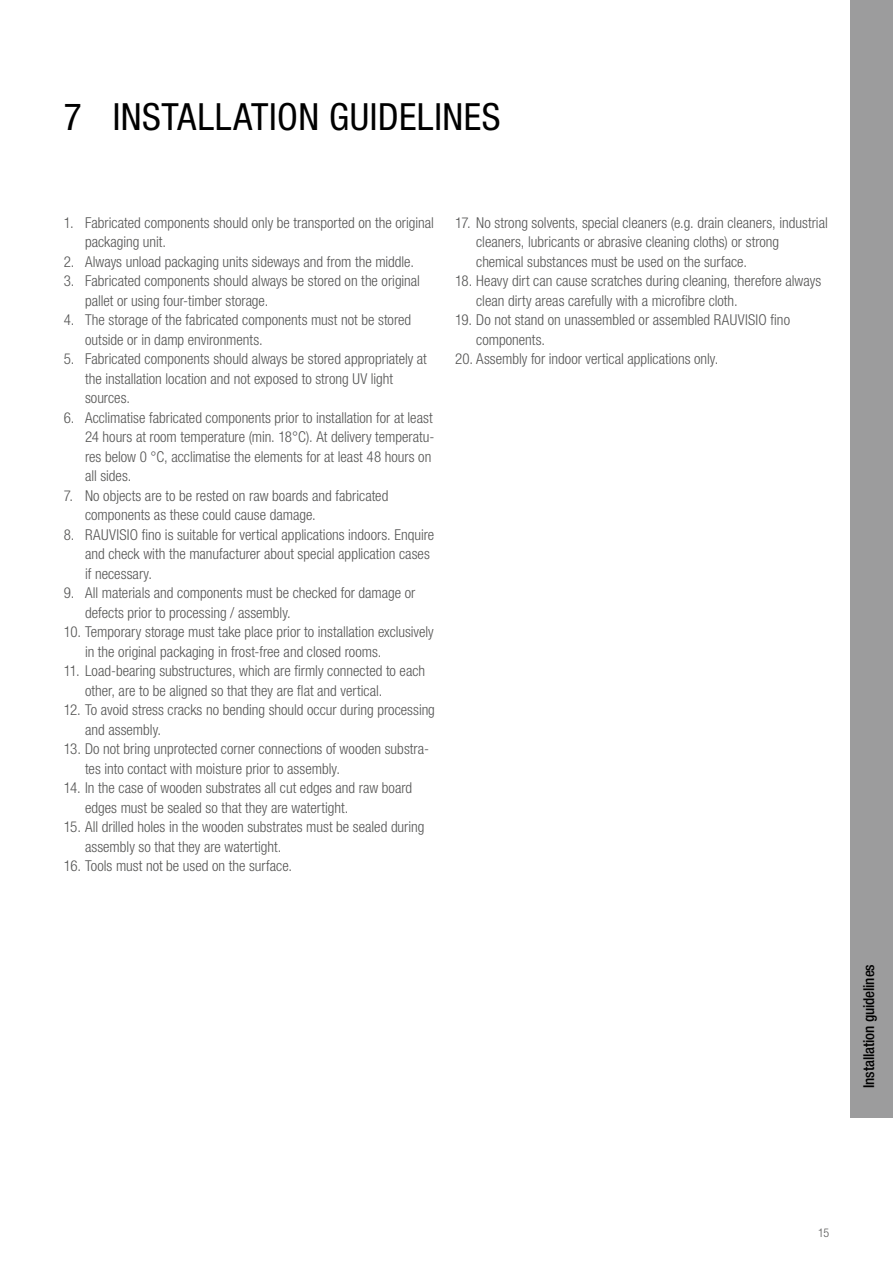
<style>
.page{position:relative;width:893px;height:1263px;background:#fff}
.page>*{position:absolute;margin:0;border:0;box-sizing:border-box;transform-origin:0 0}
.t1{font:condensed 37.5px "Helvetica Neue LTW1 G";letter-spacing:.015em;color:#000}
.t2{font:300 condensed 15px/19.5px "Helvetica Neue LTW1 G";color:#565655}
.t3{font:500 condensed 15px "Helvetica Neue LTW1 G";letter-spacing:-.005em;color:#000}
.t4{font:300 condensed 12px "Helvetica Neue LTW1 G";color:#565655}
</style>
<div class="page">
<div style="left:850px;top:0;width:43px;height:1118px;background:#9c9c9d"></div>
<p class="t1" style="left:64px;top:95px;width:438px">7 INSTALLATION GUIDELINES</p>
<p class="t2" style="left:85px;top:213px;width:350px;text-indent:-21px">1. Fabricated components should only be transported on the original packaging unit.</p>
<p class="t2" style="left:64px;top:252px;width:352px">2. Always unload packaging units sideways and from the middle.</p>
<p class="t2" style="left:85px;top:271px;width:336px;text-indent:-21px">3. Fabricated components should always be stored on the original pallet or using four-timber storage.</p>
<p class="t2" style="left:85px;top:310px;width:328px;text-indent:-21px">4. The storage of the fabricated components must not be stored outside or in damp environments.</p>
<p class="t2" style="left:85px;top:349px;width:343px;text-indent:-21px">5. Fabricated components should always be stored appropriately at the installation location and not exposed to strong UV light sources.</p>
<p class="t2" style="left:85px;top:408px;width:351px;text-indent:-21px">6. Acclimatise fabricated components prior to installation for at least 24 hours at room temperature (min. 18°C). At delivery temperatu&shy;res below 0 °C, acclimatise the elements for at least 48 hours on all sides.</p>
<p class="t2" style="left:85px;top:486px;width:305px;text-indent:-21px">7. No objects are to be rested on raw boards and fabricated components as these could cause damage.</p>
<p class="t2" style="left:85px;top:525px;width:351px;text-indent:-21px">8. RAUVISIO fino is suitable for vertical applications indoors. Enquire and check with the manufacturer about special application cases if necessary.</p>
<p class="t2" style="left:85px;top:583px;width:332px;text-indent:-21px">9. All materials and components must be checked for damage or defects prior to processing / assembly.</p>
<p class="t2" style="left:85px;top:622px;width:350px;text-indent:-21px">10. Temporary storage must take place prior to installation exclusively in the original packaging in frost-free and closed rooms.</p>
<p class="t2" style="left:85px;top:661px;width:342px;text-indent:-21px">11. Load-bearing substructures, which are firmly connected to each other, are to be aligned so that they are flat and vertical.</p>
<p class="t2" style="left:85px;top:700px;width:351px;text-indent:-21px">12. To avoid stress cracks no bending should occur during processing and assembly.</p>
<p class="t2" style="left:85px;top:739px;width:346px;text-indent:-21px">13. Do not bring unprotected corner connections of wooden substra&shy;tes into contact with moisture prior to assembly.</p>
<p class="t2" style="left:85px;top:778px;width:329px;text-indent:-21px">14. In the case of wooden substrates all cut edges and raw board edges must be sealed so that they are watertight.</p>
<p class="t2" style="left:85px;top:817px;width:341px;text-indent:-21px">15. All drilled holes in the wooden substrates must be sealed during assembly so that they are watertight.</p>
<p class="t2" style="left:64px;top:856px;width:230px">16. Tools must not be used on the surface.</p>
<p class="t2" style="left:476px;top:213px;width:353px;text-indent:-21px">17. No strong solvents, special cleaners (e.g. drain cleaners, industrial cleaners, lubricants or abrasive cleaning cloths) or strong chemical substances must be used on the surface.</p>
<p class="t2" style="left:476px;top:271px;width:346px;text-indent:-21px">18. Heavy dirt can cause scratches during cleaning, therefore always clean dirty areas carefully with a microfibre cloth.</p>
<p class="t2" style="left:476px;top:310px;width:315px;text-indent:-21px">19. Do not stand on unassembled or assembled RAUVISIO fino components.</p>
<p class="t2" style="left:455px;top:349px;width:265px">20. Assembly for indoor vertical applications only.</p>
<p class="t3" style="left:860px;top:1088px;width:126px;rotate:-90deg">Installation guidelines</p>
<p class="t4" style="left:818px;top:1226px;width:13px">15</p>
</div>
